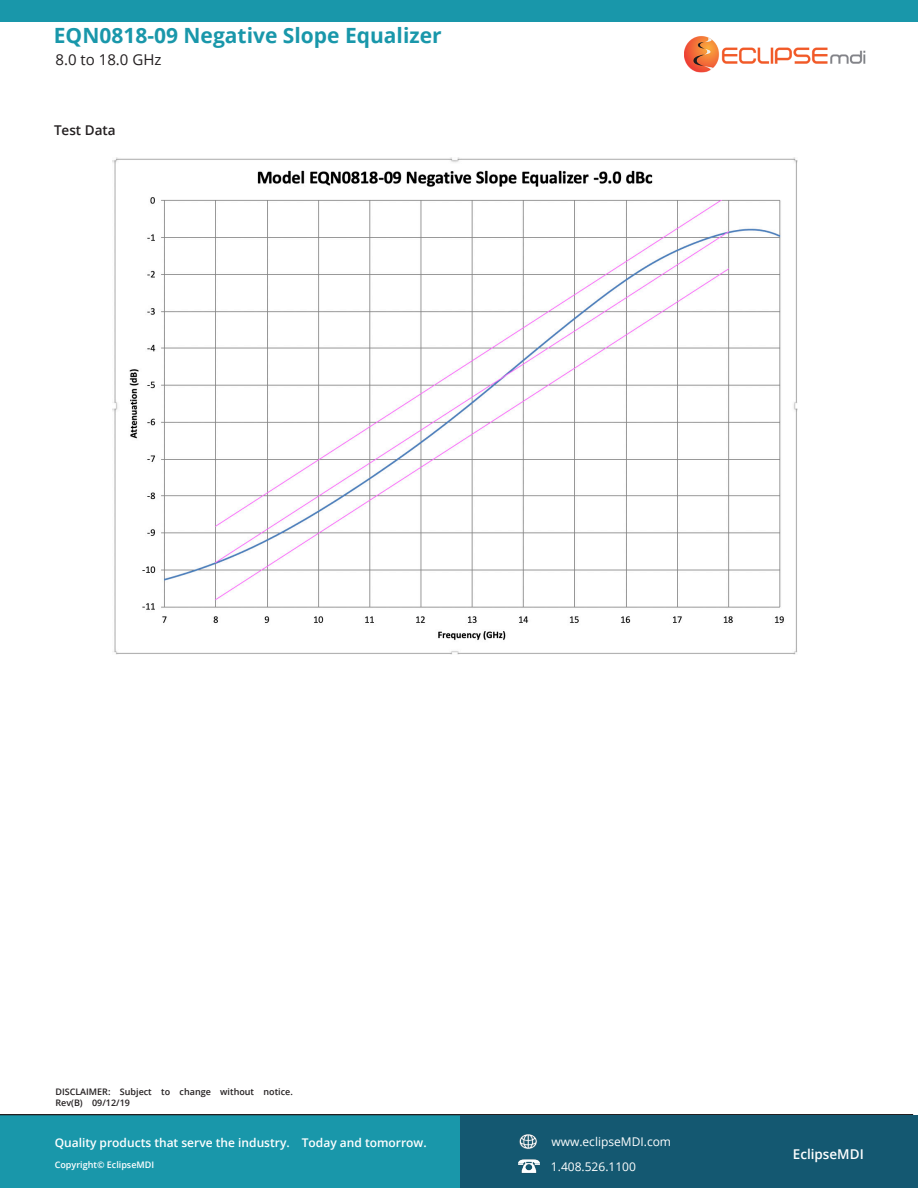
<style>
.page{position:relative;width:918px;height:1188px;background:#fff}
.page>*{position:absolute;margin:0;border:0;box-sizing:border-box;transform-origin:0 0}
.t1{font:700 21px "Open Sans";color:#1997aa}
.t2{font:15px "Open Sans";color:#231f20}
.t3{font:600 13.5px "Open Sans";color:#fff}
.t4{font:600 13.5px "Open Sans";color:#231f20}
.t5{font:600 12px "Open Sans";color:#fff}
.t6{font:12px "Open Sans";color:#fff}
.t7{font:600 9px/10.8px "Open Sans";color:#231f20}
.t8{font:600 9px "Open Sans";color:#fff}
</style>
<div class="page">
<img style="left:684px;top:36px;width:182px;height:37px">
<div style="left:0;top:1114px;width:913px;height:74px;background:#1997aa"></div>
<div style="left:461px;top:1115px;width:457px;height:73px;background:#145871"></div>
<img style="left:518px;top:1159px;width:21px;height:14px">
<img style="left:519px;top:1134px;width:18px;height:15px">
<div style="left:0;top:0;width:918px;height:21px;background:#1997aa"></div>
<img style="left:113px;top:157px;width:685px;height:497px">
<p class="t1" style="left:54px;top:20px;width:389px">EQN0818-09 Negative Slope Equalizer</p>
<p class="t2" style="left:55px;top:50px;width:107px">8.0 to 18.0 GHz</p>
<p class="t4" style="left:54px;top:120px;width:63px">Test Data</p>
<p class="t7" style="left:55px;top:1087px;width:239px">DISCLAIMER: Subject to change without notice.<br>Rev(B) 09/12/19</p>
<h3 class="t5" style="left:55px;top:1135px;width:374px">Quality products that serve the industry. Today and tomorrow.</h3>
<p class="t8" style="left:55px;top:1158px;width:101px">Copyright© EclipseMDI</p>
<h3 class="t6" style="left:551px;top:1134px;width:121px">www.eclipseMDI.com</h3>
<h3 class="t6" style="left:551px;top:1158px;width:87px">1.408.526.1100</h3>
<h3 class="t3" style="left:793px;top:1145px;width:72px">EclipseMDI</h3>
</div>
